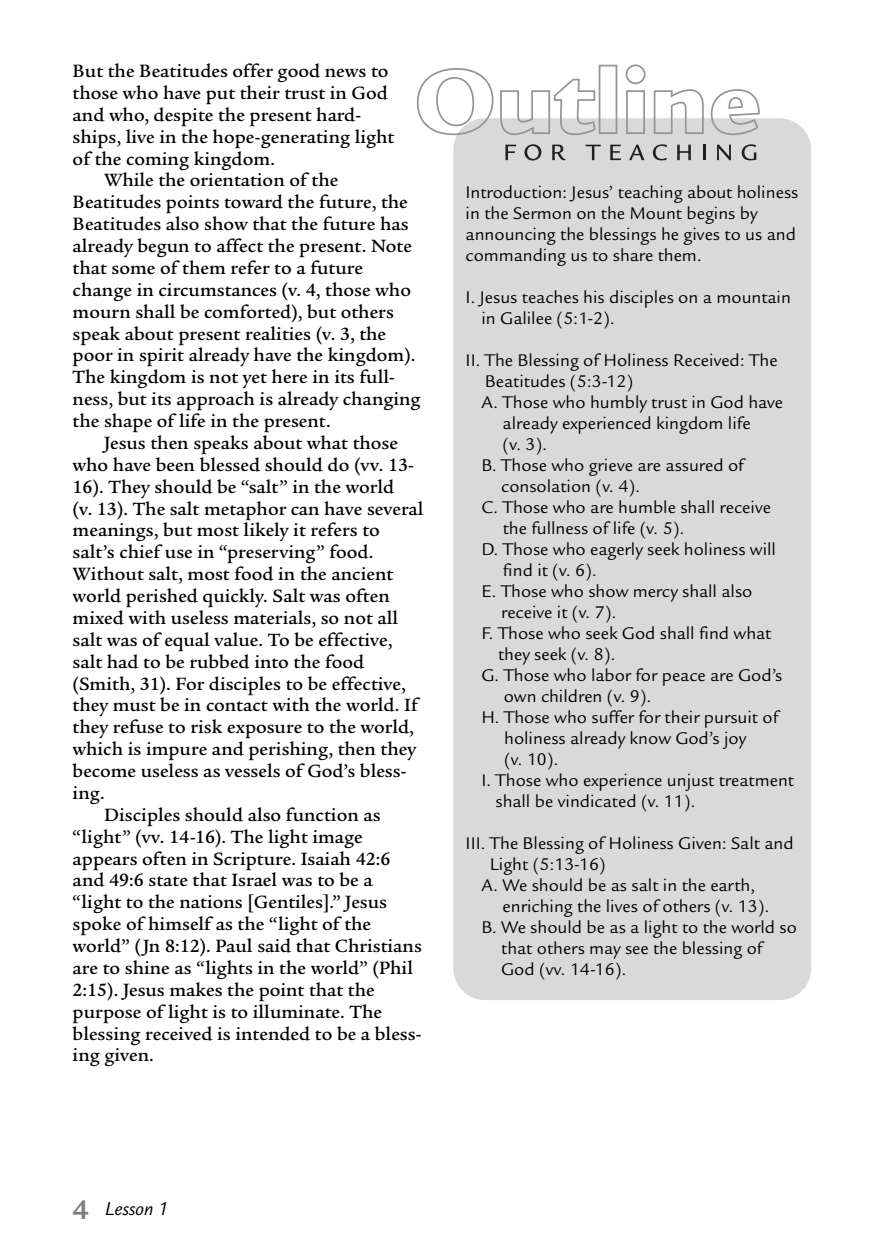
<style>
.page{position:relative;width:882px;height:1260px;background:#fff}
.page>*{position:absolute;margin:0;border:0;box-sizing:border-box;transform-origin:0 0}
.t1{font:italic 19.25px "Legacy Sans";color:#000}
.t2{font:500 18.38px "Legacy Serif";color:#000}
.t3{font:17.5px/21px "Legacy Sans";color:#000}
.s1{font-weight:700;font-style:normal;font-size:28px;color:#808080}
</style>
<div class="page">
<div style="left:453px;top:118px;width:358px;height:882px;background:#d9d9d9;border-radius:32px"></div>
<svg style="left:416px;top:64px;width:344px;height:72px"></svg>
<svg style="left:505px;top:145px;width:11px;height:15px"></svg>
<svg style="left:524px;top:144px;width:17px;height:17px"></svg>
<svg style="left:552px;top:145px;width:14px;height:15px"></svg>
<svg style="left:586px;top:145px;width:15px;height:15px"></svg>
<svg style="left:610px;top:145px;width:11px;height:15px"></svg>
<svg style="left:629px;top:145px;width:15px;height:15px"></svg>
<svg style="left:653px;top:144px;width:14px;height:16px"></svg>
<svg style="left:677px;top:145px;width:14px;height:15px"></svg>
<svg style="left:703px;top:145px;width:2px;height:15px"></svg>
<svg style="left:717px;top:145px;width:14px;height:15px"></svg>
<svg style="left:742px;top:144px;width:14px;height:16px"></svg>
<p class="t2" style="left:73px;top:64px;width:317px">But the Beatitudes offer good news to</p>
<p class="t2" style="left:73px;top:86px;width:317px">those who have put their trust in God</p>
<p class="t2" style="left:73px;top:108px;width:290px">and who, despite the present hard-</p>
<p class="t2" style="left:73px;top:130px;width:323px">ships, live in the hope-generating light</p>
<p class="t2" style="left:73px;top:151px;width:204px">of the coming kingdom.</p>
<p class="t2" style="left:104px;top:173px;width:236px">While the orientation of the</p>
<p class="t2" style="left:73px;top:195px;width:337px">Beatitudes points toward the future, the</p>
<p class="t2" style="left:73px;top:217px;width:338px">Beatitudes also show that the future has</p>
<p class="t2" style="left:73px;top:239px;width:341px">already begun to affect the present. Note</p>
<p class="t2" style="left:73px;top:261px;width:292px">that some of them refer to a future</p>
<p class="t2" style="left:73px;top:283px;width:340px">change in circumstances (v. 4, those who</p>
<p class="t2" style="left:73px;top:305px;width:323px">mourn shall be comforted), but others</p>
<p class="t2" style="left:73px;top:326px;width:315px">speak about present realities (v. 3, the</p>
<p class="t2" style="left:73px;top:348px;width:344px">poor in spirit already have the kingdom).</p>
<p class="t2" style="left:73px;top:370px;width:324px">The kingdom is not yet here in its full-</p>
<p class="t2" style="left:73px;top:392px;width:350px">ness, but its approach is already changing</p>
<p class="t2" style="left:73px;top:414px;width:260px">the shape of life in the present.</p>
<p class="t2" style="left:104px;top:436px;width:295px">Jesus then speaks about what those</p>
<p class="t2" style="left:73px;top:458px;width:343px">who have been blessed should do (vv. 13-</p>
<p class="t2" style="left:73px;top:480px;width:323px">16). They should be “salt” in the world</p>
<p class="t2" style="left:73px;top:501px;width:353px">(v. 13). The salt metaphor can have several</p>
<p class="t2" style="left:73px;top:523px;width:309px">meanings, but most likely it refers to</p>
<p class="t2" style="left:73px;top:545px;width:302px">salt’s chief use in “preserving” food.</p>
<p class="t2" style="left:73px;top:567px;width:322px">Without salt, most food in the ancient</p>
<p class="t2" style="left:73px;top:589px;width:319px">world perished quickly. Salt was often</p>
<p class="t2" style="left:73px;top:611px;width:327px">mixed with useless materials, so not all</p>
<p class="t2" style="left:73px;top:633px;width:321px">salt was of equal value. To be effective,</p>
<p class="t2" style="left:73px;top:655px;width:293px">salt had to be rubbed into the food</p>
<p class="t2" style="left:73px;top:676px;width:335px">(Smith, 31). For disciples to be effective,</p>
<p class="t2" style="left:73px;top:698px;width:347px">they must be in contact with the world. If</p>
<p class="t2" style="left:73px;top:720px;width:343px">they refuse to risk exposure to the world,</p>
<p class="t2" style="left:73px;top:742px;width:345px">which is impure and perishing, then they</p>
<p class="t2" style="left:73px;top:764px;width:335px">become useless as vessels of God’s bless-</p>
<p class="t2" style="left:73px;top:786px;width:34px">ing.</p>
<p class="t2" style="left:104px;top:808px;width:278px">Disciples should also function as</p>
<p class="t2" style="left:73px;top:830px;width:292px">“light” (vv. 14-16). The light image</p>
<p class="t2" style="left:73px;top:851px;width:319px">appears often in Scripture. Isaiah 42:6</p>
<p class="t2" style="left:73px;top:873px;width:302px">and 49:6 state that Israel was to be a</p>
<p class="t2" style="left:73px;top:895px;width:316px">“light to the nations [Gentiles].” Jesus</p>
<p class="t2" style="left:73px;top:917px;width:300px">spoke of himself as the “light of the</p>
<p class="t2" style="left:73px;top:939px;width:351px">world” ( Jn 8:12). Paul said that Christians</p>
<p class="t2" style="left:73px;top:961px;width:342px">are to shine as “lights in the world” (Phil</p>
<p class="t2" style="left:73px;top:983px;width:304px">2:15). Jesus makes the point that the</p>
<p class="t2" style="left:73px;top:1005px;width:311px">purpose of light is to illuminate. The</p>
<p class="t2" style="left:73px;top:1026px;width:350px">blessing received is intended to be a bless-</p>
<p class="t2" style="left:73px;top:1048px;width:83px">ing given.</p>
<p class="t3" style="left:466px;top:184px;width:334px">Introduction: Jesus’ teaching about holiness in the Sermon on the Mount begins by announcing the blessings he gives to us and commanding us to share them.</p>
<p class="t3" style="left:481px;top:289px;width:311px;text-indent:-16px">I. Jesus teaches his disciples on a mountain in Galilee (5:1-2).</p>
<p class="t3" style="left:466px;top:352px;width:313px">II. The Blessing of Holiness Received: The</p>
<p class="t3" style="left:485px;top:373px;width:150px">Beatitudes (5:3-12)</p>
<p class="t3" style="left:481px;top:394px;width:303px">A. Those who humbly trust in God have</p>
<p class="t3" style="left:503px;top:415px;width:250px">already experienced kingdom life</p>
<p class="t3" style="left:503px;top:436px;width:46px">(v. 3).</p>
<p class="t3" style="left:481px;top:457px;width:264px">B. Those who grieve are assured of</p>
<p class="t3" style="left:501px;top:478px;width:141px">consolation (v. 4).</p>
<p class="t3" style="left:481px;top:499px;width:291px">C. Those who are humble shall receive</p>
<p class="t3" style="left:503px;top:520px;width:183px">the fullness of life (v. 5).</p>
<p class="t3" style="left:481px;top:541px;width:296px">D. Those who eagerly seek holiness will</p>
<p class="t3" style="left:503px;top:562px;width:96px">find it (v. 6).</p>
<p class="t3" style="left:481px;top:583px;width:273px">E. Those who show mercy shall also</p>
<p class="t3" style="left:501px;top:604px;width:117px">receive it (v. 7).</p>
<p class="t3" style="left:481px;top:625px;width:292px">F. Those who seek God shall find what</p>
<p class="t3" style="left:498px;top:646px;width:119px">they seek (v. 8).</p>
<p class="t3" style="left:481px;top:667px;width:303px">G. Those who labor for peace are God’s</p>
<p class="t3" style="left:504px;top:688px;width:150px">own children (v. 9).</p>
<p class="t3" style="left:481px;top:709px;width:298px">H. Those who suffer for their pursuit of</p>
<p class="t3" style="left:504px;top:730px;width:244px">holiness already know God’s joy</p>
<p class="t3" style="left:504px;top:751px;width:56px">(v. 10).</p>
<p class="t3" style="left:481px;top:772px;width:314px">I. Those who experience unjust treatment</p>
<p class="t3" style="left:496px;top:793px;width:202px">shall be vindicated (v. 11).</p>
<p class="t3" style="left:466px;top:835px;width:330px">III. The Blessing of Holiness Given: Salt and</p>
<p class="t3" style="left:490px;top:856px;width:117px">Light (5:13-16)</p>
<p class="t3" style="left:481px;top:877px;width:275px">A. We should be as salt in the earth,</p>
<p class="t3" style="left:503px;top:898px;width:269px">enriching the lives of others (v. 13).</p>
<p class="t3" style="left:481px;top:919px;width:317px">B. We should be as a light to the world so</p>
<p class="t3" style="left:501px;top:940px;width:263px">that others may see the blessing of</p>
<p class="t3" style="left:501px;top:961px;width:127px">God (vv. 14-16).</p>
<p class="t1" style="left:73px;top:1202px;width:97px"><span class="s1">4</span> Lesson 1</p>
</div>
